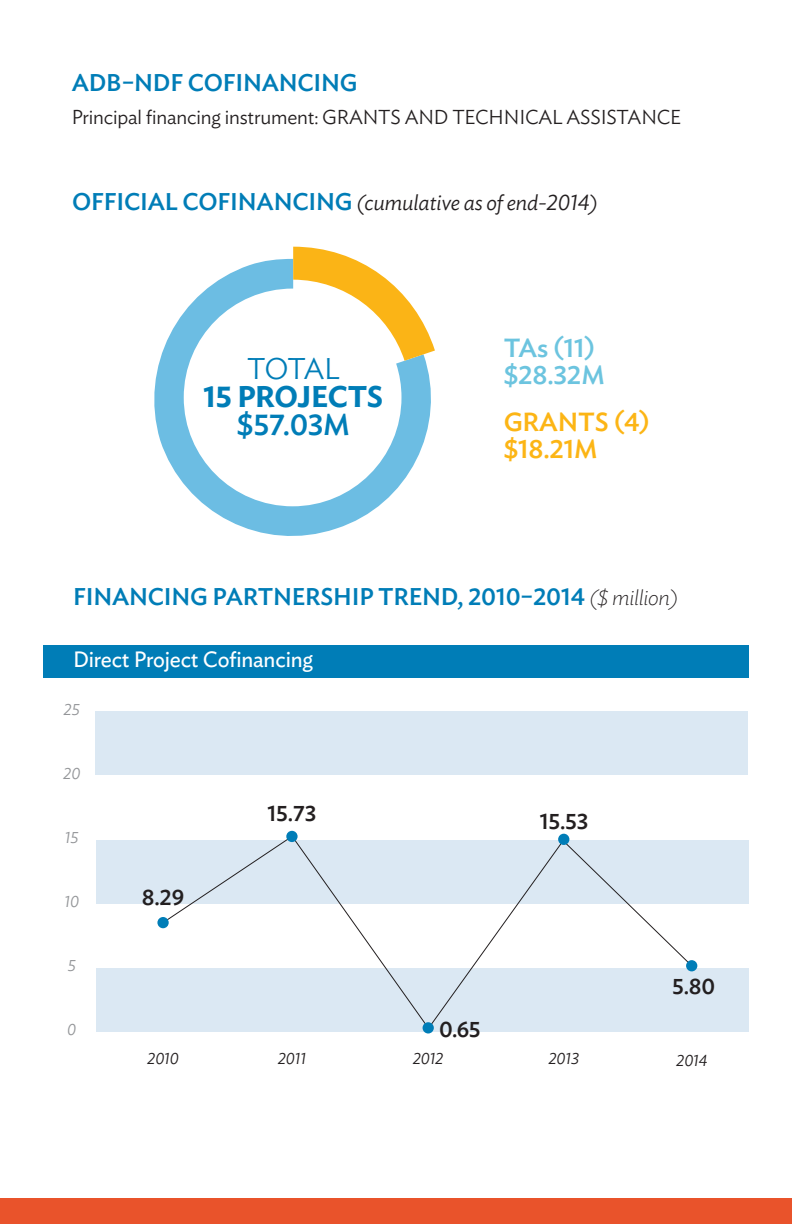
<style>
.page{position:relative;width:792px;height:1224px;background:#fff}
.page>*{position:absolute;margin:0;border:0;box-sizing:border-box;transform-origin:0 0}
.t1{font:600 29.8px "Ideal Sans";letter-spacing:-.01em;color:#007db7}
.t2{font:500 29.8px "Ideal Sans";color:#007db7}
.t3{font:300 29.8px "Ideal Sans";letter-spacing:-.04em;color:#007db7}
.t4{font:500 26px/27.6px "Ideal Sans";letter-spacing:-.01em;color:#fcb515}
.t5{font:500 26px/27.6px "Ideal Sans";letter-spacing:-.01em;color:#6cc4df}
.t6{font:500 24px "Ideal Sans";letter-spacing:-.01em;color:#007db7}
.t7{font:italic 300 22px "Ideal Sans";letter-spacing:-.01em;color:#231f20}
.t8{font:22px "Ideal Sans";letter-spacing:-.01em;color:#fff}
.t9{font:500 22px "Ideal Sans";letter-spacing:-.01em;color:#231f20}
.t10{font:300 20px "Ideal Sans";letter-spacing:-.01em;color:#231f20}
.t11{font:italic 300 16px "Ideal Sans";letter-spacing:-.01em;color:#231f20}
.t12{font:italic 300 16px "Ideal Sans";letter-spacing:-.01em;color:#939598}
.s1{font-weight:500;font-style:normal;font-size:24px;color:#007db7}
.s2{font-weight:200;font-style:italic;font-size:22px;color:#231f20}
</style>
<div class="page">
<svg style="left:154px;top:259px;width:277px;height:277px"></svg>
<svg style="left:293px;top:247px;width:142px;height:114px"></svg>
<div style="left:43px;top:645px;width:706px;height:33px;background:#007db7"></div>
<div style="left:96px;top:840px;width:652px;height:64px;background:#dbe8f3"></div>
<div style="left:96px;top:968px;width:653px;height:64px;background:#dbe8f3"></div>
<div style="left:96px;top:711px;width:652px;height:64px;background:#dbe8f3"></div>
<svg style="left:162px;top:835px;width:531px;height:195px"></svg>
<div style="left:286px;top:831px;width:12px;height:11px;background:#007db7;border-radius:50%"></div>
<div style="left:157px;top:917px;width:12px;height:11px;background:#007db7;border-radius:50%"></div>
<div style="left:423px;top:1022px;width:11px;height:12px;background:#007db7;border-radius:50%"></div>
<div style="left:558px;top:834px;width:11px;height:11px;background:#007db7;border-radius:50%"></div>
<div style="left:686px;top:960px;width:11px;height:11px;background:#007db7;border-radius:50%"></div>
<div style="left:0;top:1199px;width:792px;height:25px;background:#e9532b"></div>
<p class="t6" style="left:72px;top:64px;width:287px">ADB–NDF COFINANCING</p>
<p class="t10" style="left:72px;top:102px;width:611px">Principal financing instrument: GRANTS AND TECHNICAL ASSISTANCE</p>
<p class="t7" style="left:72px;top:185px;width:527px"><span class="s1">OFFICIAL COFINANCING</span> (cumulative as of end-2014)</p>
<p class="t5" style="left:504px;top:332px;width:103px">TAs (11) $28.32M</p>
<p class="t3" style="left:247px;top:346px;width:94px">TOTAL</p>
<p class="t1" style="left:204px;top:373px;width:181px">15 PROJECTS</p>
<p class="t2" style="left:237px;top:402px;width:115px">$57.03M</p>
<p class="t4" style="left:504px;top:406px;width:148px">GRANTS (4) $18.21M</p>
<p class="t6" style="left:73px;top:579px;width:606px">FINANCING PARTNERSHIP TREND, 2010–2014 <span class="s2">($ million)</span></p>
<p class="t8" style="left:73px;top:643px;width:241px">Direct Project Cofinancing</p>
<p class="t12" style="left:64px;top:697px;width:18px">25</p>
<p class="t12" style="left:63px;top:761px;width:19px">20</p>
<p class="t12" style="left:65px;top:825px;width:15px">15</p>
<p class="t12" style="left:65px;top:889px;width:16px">10</p>
<p class="t12" style="left:68px;top:953px;width:10px">5</p>
<p class="t12" style="left:67px;top:1017px;width:11px">0</p>
<p class="t9" style="left:142px;top:880px;width:44px">8.29</p>
<p class="t11" style="left:147px;top:1046px;width:33px">2010</p>
<p class="t9" style="left:268px;top:797px;width:50px">15.73</p>
<p class="t9" style="left:540px;top:805px;width:50px">15.53</p>
<p class="t9" style="left:439px;top:1013px;width:43px">0.65</p>
<p class="t9" style="left:672px;top:969px;width:45px">5.80</p>
<p class="t11" style="left:278px;top:1047px;width:30px">2011</p>
<p class="t11" style="left:413px;top:1047px;width:32px">2012</p>
<p class="t11" style="left:548px;top:1047px;width:32px">2013</p>
<p class="t11" style="left:676px;top:1048px;width:33px">2014</p>
</div>
